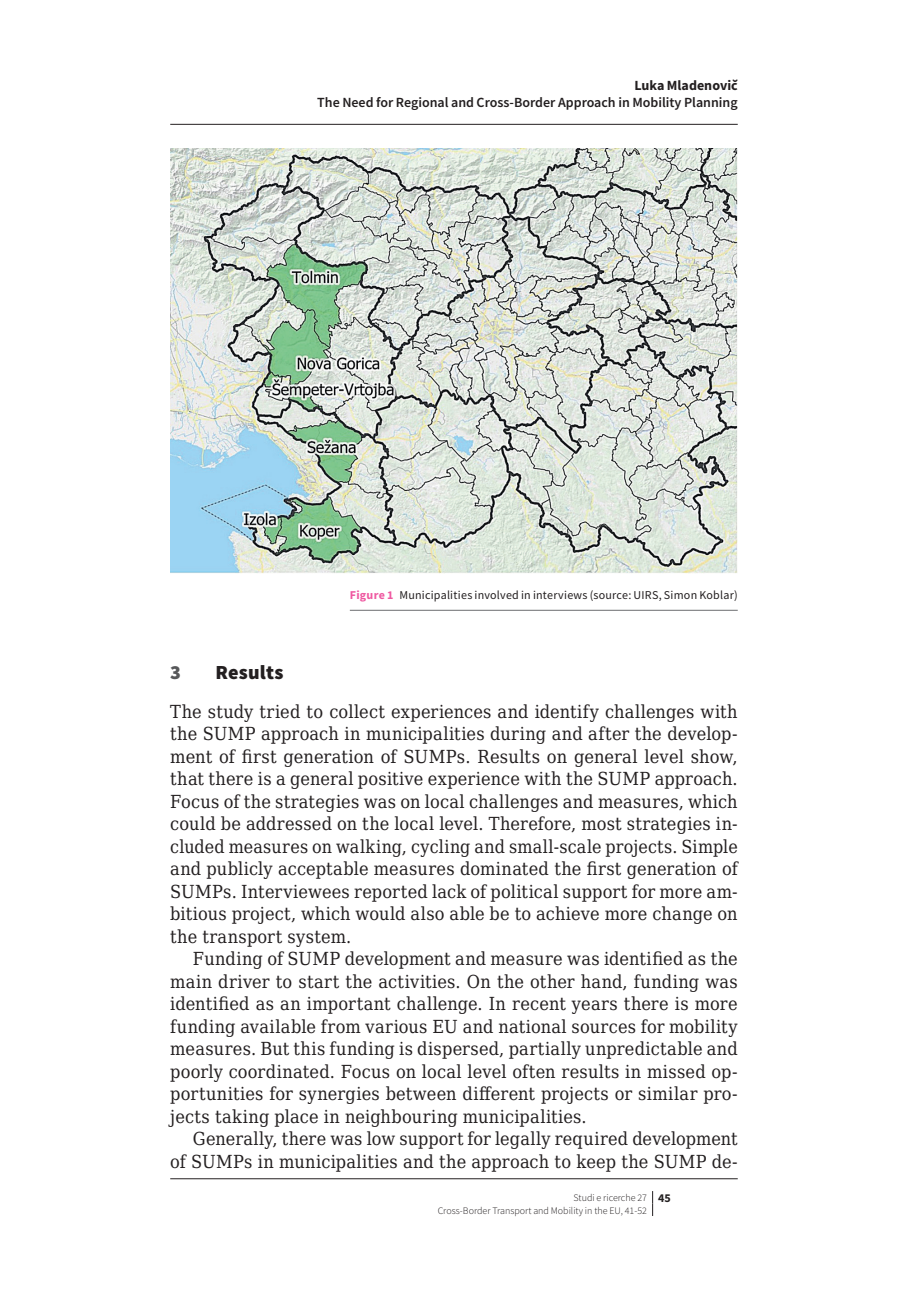
<style>
.page{position:relative;width:908px;height:1304px;background:#fff}
.page>*{position:absolute;margin:0;border:0;box-sizing:border-box;transform-origin:0 0}
.t1{font:900 20px "Source Sans Pro";letter-spacing:.01em;color:#231f20}
.t2{font:900 20px "Source Sans Pro";color:#57585a}
.t3{font:18px/22.4px "DejaVu Serif Condensed";letter-spacing:.01em;color:#231f20;text-align:justify}
.t4{font:600 14px "Source Sans Pro";color:#231f20}
.t5{font:700 14px "Source Sans Pro";color:#231f20}
.t6{font:12px "Source Sans Pro";letter-spacing:.02em;color:#231f20}
.t7{font:300 10px/12.4px "Source Sans Pro";color:#231f20}
.s1{font-weight:700;color:#ef59a1}
.s2{font-weight:700;font-size:12px}
</style>
<div class="page">
<svg style="left:652px;top:1191px;width:1px;height:25px"></svg>
<hr style="left:349px;top:610px;width:388px;height:1px;background:#6c6d70">
<img style="left:170px;top:148px;width:567px;height:426px">
<hr style="left:170px;top:124px;width:567px;height:1px;background:#231f20">
<hr style="left:170px;top:1178px;width:567px;height:1px;background:#231f20">
<p class="t5" style="left:634px;top:76px;width:105px">Luka Mladenovič</p>
<p class="t4" style="left:317px;top:94px;width:422px">The Need for Regional and Cross-Border Approach in Mobility Planning</p>
<p class="t6" style="left:349px;top:587px;width:389px"><span class="s1">Figure 1</span> Municipalities involved in interviews (source: UIRS, Simon Koblar)</p>
<p class="t2" style="left:170px;top:659px;width:12px">3</p>
<p class="t1" style="left:215px;top:659px;width:69px">Results</p>
<p class="t3" style="left:170px;top:700px;width:568px">The study tried to collect experiences and identify challenges with the SUMP approach in municipalities during and after the develop&shy;ment of first generation of SUMPs. Results on general level show, that there is a general positive experience with the SUMP approach.<br>Focus of the strategies was on local challenges and measures, which could be addressed on the local level. Therefore, most strategies in&shy;cluded measures on walking, cycling and small-scale projects. Simple and publicly acceptable measures dominated the first generation of SUMPs. Interviewees reported lack of political support for more am&shy;bitious project, which would also able be to achieve more change on the transport system.</p>
<p class="t3" style="left:170px;top:947px;width:568px;text-indent:23px">Funding of SUMP development and measure was identified as the main driver to start the activities. On the other hand, funding was identified as an important challenge. In recent years there is more funding available from various EU and national sources for mobility measures. But this funding is dispersed, partially unpredictable and poorly coordinated. Focus on local level often results in missed op&shy;portunities for synergies between different projects or similar pro&shy;jects taking place in neighbouring municipalities.</p>
<p class="t3" style="left:170px;top:1127px;width:568px;text-align:right">Generally, there was low support for legally required development<br>of SUMPs in municipalities and the approach to keep the SUMP de-</p>
<p class="t7" style="left:437px;top:1191px;width:235px;text-indent:136px">Studi e ricerche 27 <span class="s2">45<br></span>Cross-Border Transport and Mobility in the EU, 41-52</p>
</div>
